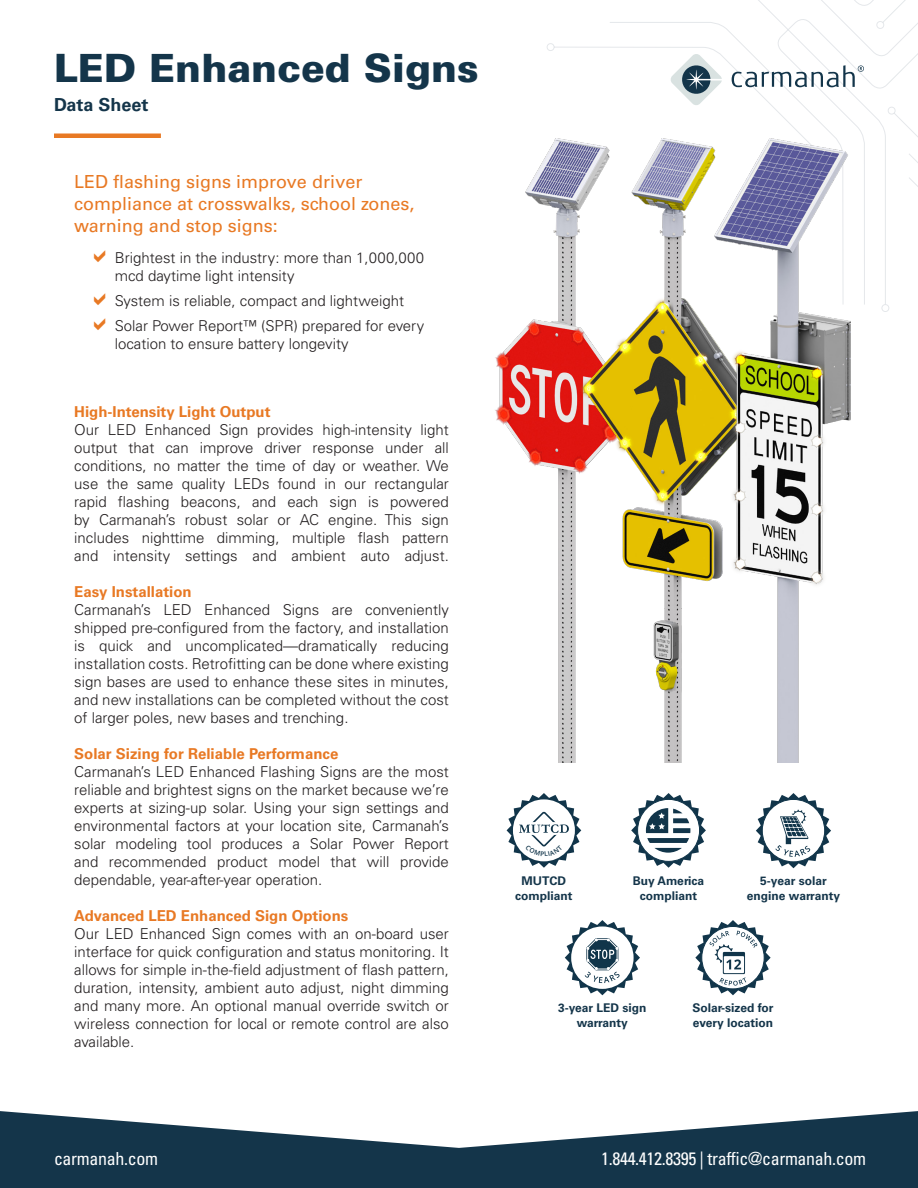
<style>
.page{position:relative;width:918px;height:1188px;background:#fff}
.page>*{position:absolute;margin:0;border:0;box-sizing:border-box;transform-origin:0 0}
.Spec_sheet_title{font:900 39px "Univers LT Std";color:#14354a}
.Value_differentiator{font:18px/21.6px "Univers LT Std";color:#e87924}
.t1{font:condensed 18px "Univers LT Std";letter-spacing:-.02em;color:#fff}
.Spec_sheet_subtitle{font:700 18px "Univers LT Std";color:#14354a}
.Problem-oriented_fea{font:300 15px/18px "Univers LT Std";color:#231f20;text-align:justify}
.Problem-oriented_fea-2{font:700 15px "Univers LT Std";color:#e87924}
.Problem-oriented_fea-3{font:700 12px/15px "Univers LT Std";color:#14354a;text-align:center}
</style>
<div class="page">
<svg style="left:547px;top:0;width:371px;height:312px"></svg>
<svg style="left:671px;top:54px;width:51px;height:51px"></svg>
<svg style="left:732px;top:65px;width:132px;height:22px"></svg>
<svg style="left:0;top:1111px;width:918px;height:77px;fill:#14354a"></svg>
<img style="left:495px;top:139px;width:83px;height:623px">
<img style="left:578px;top:139px;width:136px;height:623px">
<img style="left:714px;top:139px;width:136px;height:623px">
<hr style="left:54px;top:134px;width:107px;height:4px;background:#e87924">
<svg style="left:631px;top:793px;width:75px;height:75px"></svg>
<svg style="left:695px;top:920px;width:76px;height:75px"></svg>
<svg style="left:756px;top:793px;width:75px;height:75px"></svg>
<svg style="left:565px;top:920px;width:75px;height:75px"></svg>
<svg style="left:507px;top:793px;width:74px;height:75px"></svg>
<p class="Spec_sheet_title" style="left:54px;top:44px;width:426px">LED Enhanced Signs</p>
<p class="Spec_sheet_subtitle" style="left:54px;top:94px;width:96px">Data Sheet</p>
<p class="Value_differentiator" style="left:74px;top:171px;width:342px">LED flashing signs improve driver compliance at crosswalks, school zones, warning and stop signs:</p>
<p class="Problem-oriented_fea" style="left:115px;top:249px;width:311px">Brightest in the industry: more than 1,000,000 mcd daytime light intensity</p>
<p class="Problem-oriented_fea" style="left:115px;top:292px;width:291px">System is reliable, compact and lightweight</p>
<p class="Problem-oriented_fea" style="left:115px;top:316px;width:311px">Solar Power Report™ (SPR) prepared for every location to ensure battery longevity</p>
<p class="Problem-oriented_fea-2" style="left:74px;top:403px;width:198px">High-Intensity Light Output</p>
<p class="Problem-oriented_fea" style="left:74px;top:421px;width:376px">Our LED Enhanced Sign provides high-intensity light output that can improve driver response under all conditions, no matter the time of day or weather. We use the same quality LEDs found in our rectangular rapid flashing beacons, and each sign is powered by Carmanah’s robust solar or AC engine. This sign includes nighttime dimming, multiple flash pattern and intensity settings and ambient auto adjust.</p>
<p class="Problem-oriented_fea-2" style="left:74px;top:583px;width:119px">Easy Installation</p>
<p class="Problem-oriented_fea" style="left:74px;top:601px;width:376px">Carmanah’s LED Enhanced Signs are conveniently shipped pre-configured from the factory, and installation is quick and uncomplicated—dramatically reducing installation costs. Retrofitting can be done where existing sign bases are used to enhance these sites in minutes, and new installations can be completed without the cost of larger poles, new bases and trenching.</p>
<p class="Problem-oriented_fea-2" style="left:74px;top:745px;width:266px">Solar Sizing for Reliable Performance</p>
<p class="Problem-oriented_fea" style="left:74px;top:763px;width:376px">Carmanah’s LED Enhanced Flashing Signs are the most reliable and brightest signs on the market because we’re experts at sizing-up solar. Using your sign settings and environmental factors at your location site, Carmanah’s solar modeling tool produces a Solar Power Report and recommended product model that will provide dependable, year-after-year operation.</p>
<p class="Problem-oriented_fea-2" style="left:74px;top:907px;width:276px">Advanced LED Enhanced Sign Options</p>
<p class="Problem-oriented_fea" style="left:74px;top:925px;width:376px">Our LED Enhanced Sign comes with an on-board user interface for quick configuration and status monitoring. It allows for simple in-the-field adjustment of flash pattern, duration, intensity, ambient auto adjust, night dimming and many more. An optional manual override switch or wireless connection for local or remote control are also available.</p>
<p class="Problem-oriented_fea-3" style="left:515px;top:873px;width:59px">MUTCD compliant</p>
<p class="Problem-oriented_fea-3" style="left:633px;top:873px;width:73px">Buy America compliant</p>
<p class="Problem-oriented_fea-3" style="left:747px;top:873px;width:95px">5-year solar engine warranty</p>
<p class="Problem-oriented_fea-3" style="left:558px;top:1000px;width:90px">3-year LED sign warranty</p>
<p class="Problem-oriented_fea-3" style="left:692px;top:1000px;width:83px;text-align:left">Solar-sized for every location</p>
<p class="t1" style="left:54px;top:1147px;width:106px">carmanah.com</p>
<p class="t1" style="left:601px;top:1147px;width:266px">1.844.412.8395 | traffic@carmanah.com</p>
</div>
